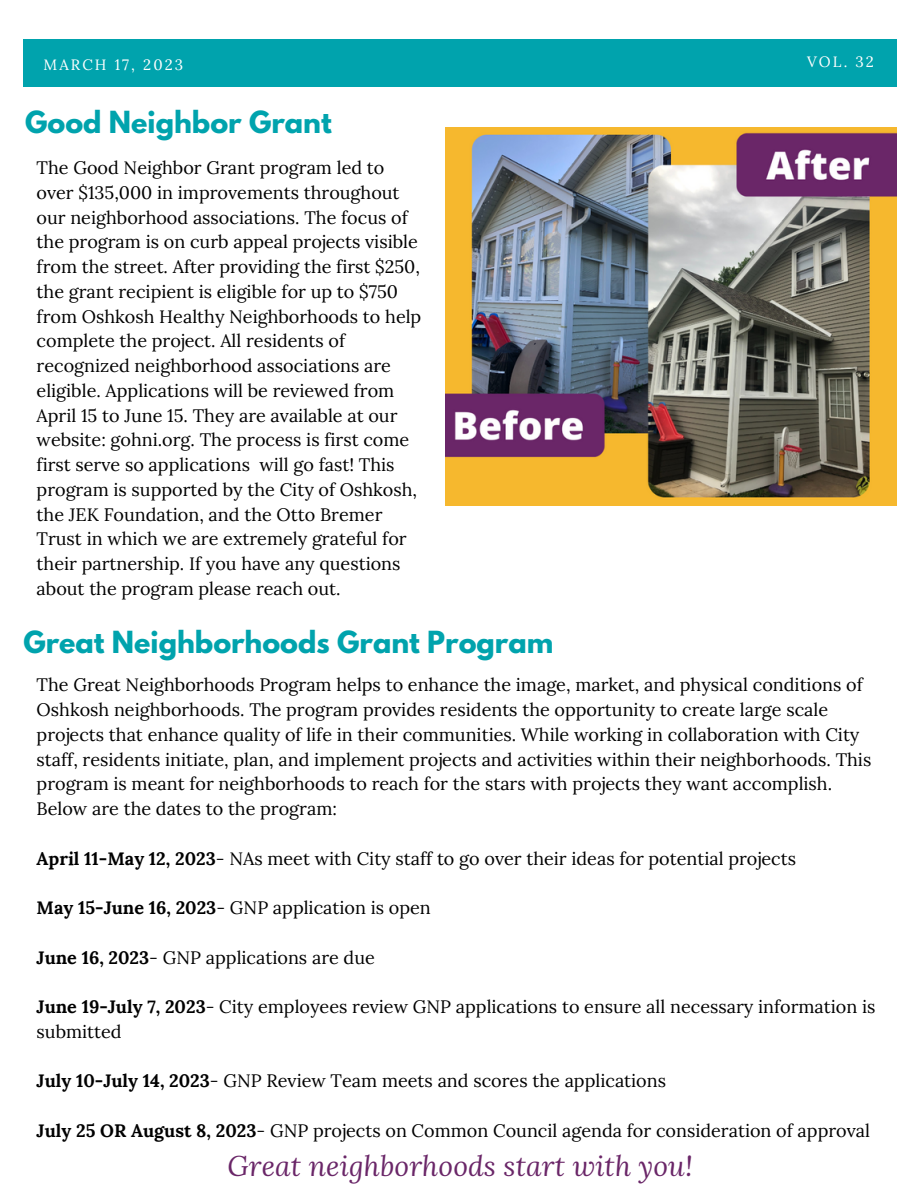
<style>
.page{position:relative;width:918px;height:1188px;background:#fff}
.page>*{position:absolute;margin:0;border:0;box-sizing:border-box;transform-origin:0 0}
.t1{font:italic 28.05px "Lora";letter-spacing:.005em;color:#6a2668}
.t2{font:700 27px "League Spartan";color:#00a3ad}
.t3{font:18px/24.8px "Lora";color:#000}
.t4{font:15px "Lora";letter-spacing:.14em;color:#fff}
.s1{font-weight:700}
</style>
<div class="page">
<div style="left:23px;top:39px;width:874px;height:47px;background:#00a3ad"></div>
<img style="left:445px;top:128px;width:451px;height:378px">
<p class="t4" style="left:44px;top:55px;width:141px">MARCH 17, 2023</p>
<p class="t4" style="left:807px;top:52px;width:68px">VOL. 32</p>
<h2 class="t2" style="left:25px;top:109px;width:308px">Good Neighbor Grant</h2>
<p class="t3" style="left:37px;top:155px;width:386px">The Good Neighbor Grant program led to over $135,000 in improvements throughout our neighborhood associations. The focus of the program is on curb appeal projects visible from the street. After providing the first $250, the grant recipient is eligible for up to $750 from Oshkosh Healthy Neighborhoods to help complete the project. All residents of recognized neighborhood associations are eligible. Applications will be reviewed from April 15 to June 15. They are available at our website: gohni.org. The process is first come first serve so applications will go fast! This program is supported by the City of Oshkosh, the JEK Foundation, and the Otto Bremer Trust in which we are extremely grateful for their partnership. If you have any questions about the program please reach out.</p>
<h2 class="t2" style="left:23px;top:628px;width:531px">Great Neighborhoods Grant Program</h2>
<p class="t3" style="left:37px;top:672px;width:836px">The Great Neighborhoods Program helps to enhance the image, market, and physical conditions of Oshkosh neighborhoods. The program provides residents the opportunity to create large scale projects that enhance quality of life in their communities. While working in collaboration with City staff, residents initiate, plan, and implement projects and activities within their neighborhoods. This program is meant for neighborhoods to reach for the stars with projects they want accomplish.<br>Below are the dates to the program:</p>
<p class="t3" style="left:37px;top:846px;width:761px"><span class="s1">April 11-May 12, 2023</span>- NAs meet with City staff to go over their ideas for potential projects</p>
<p class="t3" style="left:37px;top:895px;width:396px"><span class="s1">May 15-June 16, 2023</span>- GNP application is open</p>
<p class="t3" style="left:37px;top:945px;width:340px"><span class="s1">June 16, 2023</span>- GNP applications are due</p>
<p class="t3" style="left:37px;top:994px;width:840px"><span class="s1">June 19-July 7, 2023</span>- City employees review GNP applications to ensure all necessary information is submitted</p>
<p class="t3" style="left:37px;top:1068px;width:631px"><span class="s1">July 10-July 14, 2023</span>- GNP Review Team meets and scores the applications</p>
<p class="t3" style="left:37px;top:1118px;width:835px"><span class="s1">July 25 OR August 8, 2023</span>- GNP projects on Common Council agenda for consideration of approval</p>
<h1 class="t1" style="left:227px;top:1147px;width:467px">Great neighborhoods start with you!</h1>
</div>
